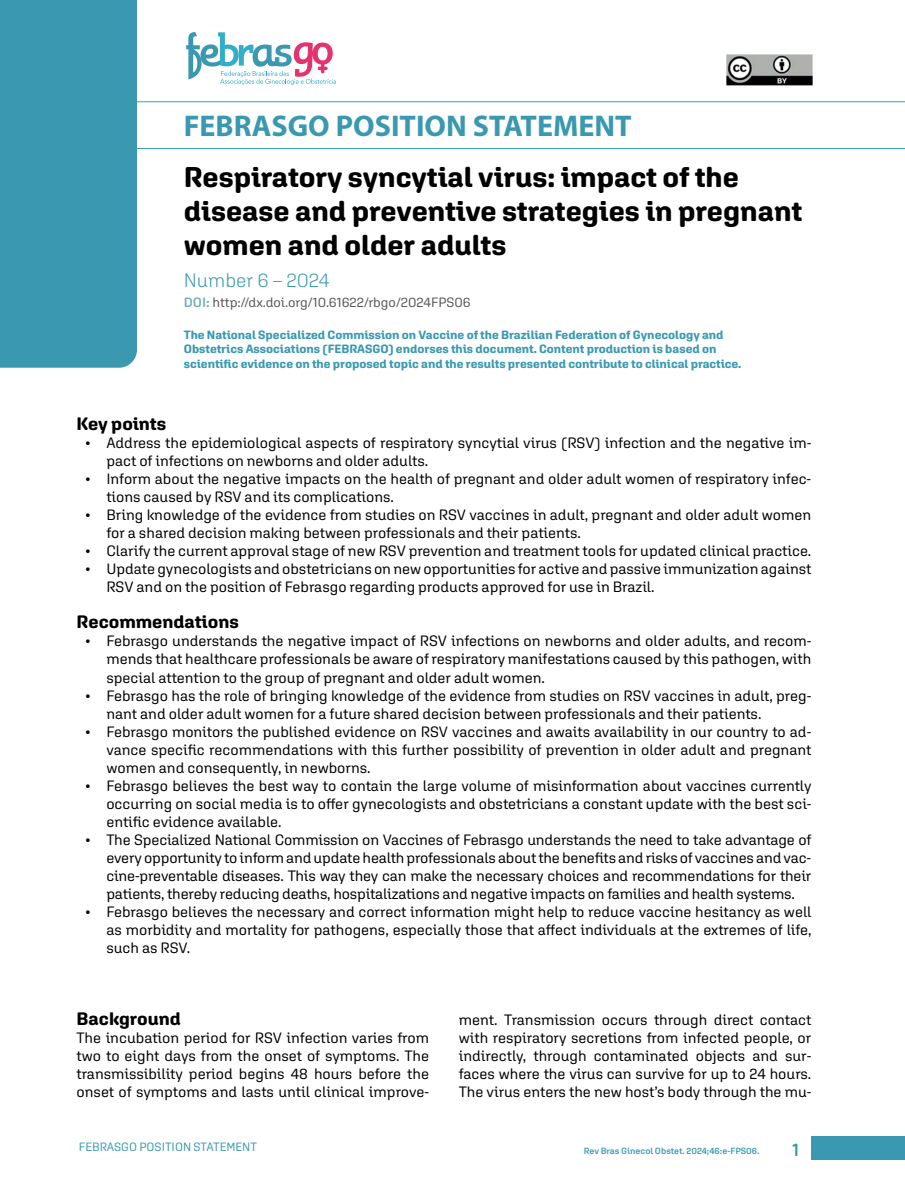
<style>
.page{position:relative;width:905px;height:1202px;background:#fff}
.page>*{position:absolute;margin:0;border:0;box-sizing:border-box;transform-origin:0 0}
.t1{font:700 30px "Myriad Pro";color:#3a99b0}
.t2{font:700 28.5px/34.2px "Aglet Sans";color:#000}
.t3{font:300 19.5px "Aglet Sans";color:#3a99b0}
.t4{font:700 18px "Aglet Sans";color:#000}
.t5{font:600 18px "Aglet Sans";color:#3a99b0}
.t6{font:15px/18px "Aglet Sans";color:#000;text-align:justify}
.t7{font:13.5px "Aglet Sans";color:#575756}
.t8{font:700 12px/14.4px "Aglet Sans";color:#3a99b0}
.t9{font:12px "Aglet Sans";color:#3a99b0}
.t10{font:600 9px "Aglet Sans";color:#3a99b0}
.s1{font-weight:600;color:#70acbf}
</style>
<div class="page">
<div style="left:811px;top:1135px;width:93px;height:23px;background:#3a99b0"></div>
<svg style="left:137px;top:101px;width:767px;height:48px"></svg>
<svg style="left:186px;top:32px;width:150px;height:53px"></svg>
<div style="left:0;top:0;width:137px;height:367px;background:#3a99b0"></div>
<img style="left:726px;top:54px;width:86px;height:31px">
<h1 class="t1" style="left:184px;top:106px;width:449px">FEBRASGO POSITION STATEMENT</h1>
<h2 class="t2" style="left:184px;top:159px;width:619px">Respiratory syncytial virus: impact of the disease and preventive strategies in pregnant women and older adults</h2>
<h3 class="t3" style="left:184px;top:269px;width:147px">Number 6 – 2024</h3>
<p class="t7" style="left:184px;top:295px;width:288px"><span class="s1">DOI:</span> http://dx.doi.org/10.61622/rbgo/2024FPS06</p>
<p class="t8" style="left:184px;top:327px;width:559px">The National Specialized Commission on Vaccine of the Brazilian Federation of Gynecology and<br>Obstetrics Associations (FEBRASGO) endorses this document. Content production is based on scientific evidence on the proposed topic and the results presented contribute to clinical practice.</p>
<p class="t4" style="left:77px;top:413px;width:91px">Key points</p>
<p class="t6" style="left:106px;top:434px;width:706px;text-indent:-21px">• Address the epidemiological aspects of respiratory syncytial virus (RSV) infection and the negative im&shy;pact of infections on newborns and older adults.</p>
<p class="t6" style="left:106px;top:470px;width:706px;text-indent:-21px">• Inform about the negative impacts on the health of pregnant and older adult women of respiratory infec&shy;tions caused by RSV and its complications.</p>
<p class="t6" style="left:106px;top:506px;width:706px;text-indent:-21px">• Bring knowledge of the evidence from studies on RSV vaccines in adult, pregnant and older adult women for a shared decision making between professionals and their patients.</p>
<p class="t6" style="left:85px;top:542px;width:727px">• Clarify the current approval stage of new RSV prevention and treatment tools for updated clinical practice.</p>
<p class="t6" style="left:106px;top:560px;width:706px;text-indent:-21px">• Update gynecologists and obstetricians on new opportunities for active and passive immunization against<br>RSV and on the position of Febrasgo regarding products approved for use in Brazil.</p>
<p class="t4" style="left:77px;top:611px;width:164px">Recommendations</p>
<p class="t6" style="left:106px;top:632px;width:706px;text-indent:-21px">• Febrasgo understands the negative impact of RSV infections on newborns and older adults, and recom&shy;mends that healthcare professionals be aware of respiratory manifestations caused by this pathogen, with special attention to the group of pregnant and older adult women.</p>
<p class="t6" style="left:106px;top:686px;width:706px;text-indent:-21px">• Febrasgo has the role of bringing knowledge of the evidence from studies on RSV vaccines in adult, preg&shy;nant and older adult women for a future shared decision between professionals and their patients.</p>
<p class="t6" style="left:106px;top:722px;width:706px;text-indent:-21px">• Febrasgo monitors the published evidence on RSV vaccines and awaits availability in our country to ad&shy;vance specific recommendations with this further possibility of prevention in older adult and pregnant women and consequently, in newborns.</p>
<p class="t6" style="left:106px;top:776px;width:706px;text-indent:-21px">• Febrasgo believes the best way to contain the large volume of misinformation about vaccines currently occurring on social media is to offer gynecologists and obstetricians a constant update with the best sci&shy;entific evidence available.</p>
<p class="t6" style="left:106px;top:830px;width:706px;text-indent:-21px">• The Specialized National Commission on Vaccines of Febrasgo understands the need to take advantage of every opportunity to inform and update health professionals about the benefits and risks of vaccines and vac&shy;cine-preventable diseases. This way they can make the necessary choices and recommendations for their patients, thereby reducing deaths, hospitalizations and negative impacts on families and health systems.</p>
<p class="t6" style="left:106px;top:902px;width:706px;text-indent:-21px">• Febrasgo believes the necessary and correct information might help to reduce vaccine hesitancy as well as morbidity and mortality for pathogens, especially those that affect individuals at the extremes of life, such as RSV.</p>
<p class="t4" style="left:77px;top:1007px;width:106px">Background</p>
<p class="t6" style="left:77px;top:1028px;width:354px">The incubation period for RSV infection varies from two to eight days from the onset of symptoms. The transmissibility period begins 48 hours before the onset of symptoms and lasts until clinical improve-</p>
<p class="t9" style="left:79px;top:1139px;width:179px">FEBRASGO POSITION STATEMENT</p>
<p class="t6" style="left:459px;top:1010px;width:354px">ment. Transmission occurs through direct contact with respiratory secretions from infected people, or indirectly, through contaminated objects and sur&shy;faces where the virus can survive for up to 24 hours.<br>The virus enters the new host’s body through the mu-</p>
<p class="t10" style="left:583px;top:1145px;width:177px">Rev Bras Ginecol Obstet. 2024;46:e-FPS06.</p>
<p class="t5" style="left:792px;top:1138px;width:9px">1</p>
</div>
